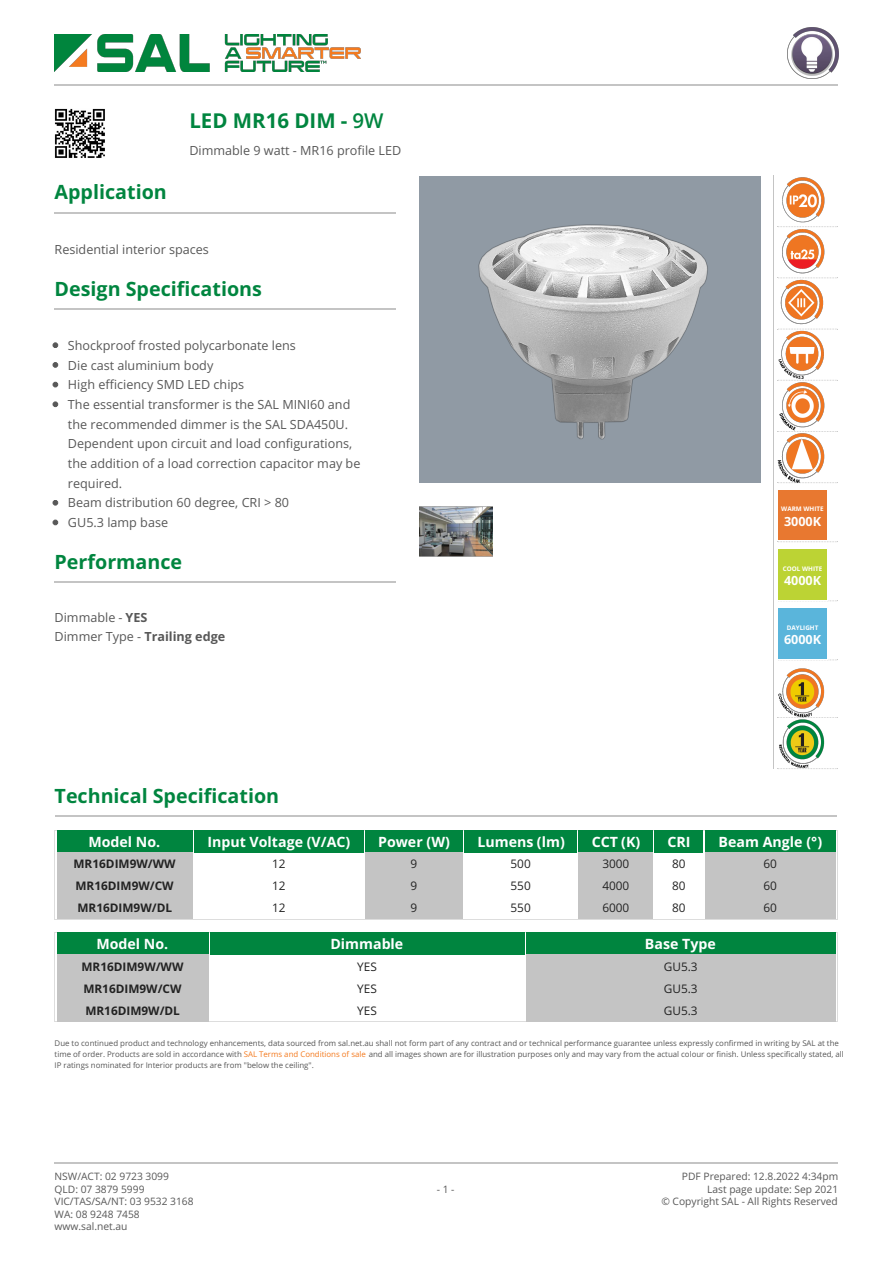
<style>
.page{position:relative;width:893px;height:1263px;background:#fff}
.page>*{position:absolute;margin:0;border:0;box-sizing:border-box;transform-origin:0 0}
.t1{font:700 20.55px "Open Sans";color:#00853f}
.t2{font:700 19.65px "Open Sans";color:#00853f}
.t3{font:700 14.25px "Open Sans";color:#fff}
.t4{font:12.6px/19.6px "Open Sans";color:#585858}
.t5{font:700 12.6px "Open Sans";color:#fff}
.t6{font:700 11.85px "Open Sans";color:#222}
.t7{font:11.85px "Open Sans";color:#222}
.t8{font:10.2px/12.6px "Open Sans";color:#585858}
.t9{font:7.95px/11.1px "Open Sans";color:#585858}
.t10{font:700 6.3px "Open Sans";color:#fff}
.s1{font-weight:600}
.s2{font-weight:700}
.s3{color:#f47b20}
</style>
<div class="page">
<img style="left:55px;top:108px;width:50px;height:50px">
<hr style="left:55px;top:212px;width:341px;height:2px;background:#c4c4c4">
<hr style="left:55px;top:308px;width:341px;height:2px;background:#c4c4c4">
<hr style="left:55px;top:582px;width:341px;height:1px;background:#c4c4c4">
<svg style="left:53px;top:342px;width:5px;height:6px"></svg>
<svg style="left:53px;top:362px;width:5px;height:6px"></svg>
<svg style="left:53px;top:382px;width:5px;height:5px"></svg>
<svg style="left:53px;top:402px;width:5px;height:5px"></svg>
<svg style="left:53px;top:500px;width:5px;height:6px"></svg>
<svg style="left:53px;top:520px;width:5px;height:5px"></svg>
<img style="left:419px;top:506px;width:74px;height:51px">
<img style="left:419px;top:176px;width:341px;height:306px">
<hr style="left:773px;top:176px;width:1px;height:593px;background:#c4c4c4">
<img style="left:777px;top:177px;width:49px;height:305px">
<svg style="left:777px;top:277px;width:61px;height:1px"></svg>
<svg style="left:777px;top:329px;width:61px;height:1px"></svg>
<svg style="left:777px;top:380px;width:61px;height:1px"></svg>
<svg style="left:777px;top:431px;width:61px;height:1px"></svg>
<svg style="left:777px;top:482px;width:61px;height:1px"></svg>
<div style="left:777px;top:489px;width:50px;height:52px;background:#e87830"></div>
<hr style="left:777px;top:489px;width:50px;height:1px;background:#fff">
<hr style="left:777px;top:489px;width:1px;height:52px;background:#fff">
<div style="left:777px;top:548px;width:50px;height:52px;background:#bcd334"></div>
<hr style="left:777px;top:548px;width:50px;height:1px;background:#fff">
<hr style="left:777px;top:548px;width:1px;height:52px;background:#fff">
<svg style="left:778px;top:660px;width:59px;height:1px"></svg>
<div style="left:777px;top:608px;width:50px;height:52px;background:#5ab5db"></div>
<hr style="left:777px;top:608px;width:50px;height:1px;background:#fff">
<hr style="left:777px;top:659px;width:50px;height:1px;background:#fff">
<hr style="left:777px;top:608px;width:1px;height:52px;background:#fff">
<img style="left:777px;top:668px;width:49px;height:100px">
<svg style="left:777px;top:768px;width:61px;height:1px"></svg>
<hr style="left:55px;top:830px;width:783px;height:1px;background:#ddd">
<hr style="left:55px;top:919px;width:783px;height:1px;background:#ddd">
<hr style="left:55px;top:830px;width:1px;height:89px;background:#ddd">
<hr style="left:837px;top:830px;width:1px;height:89px;background:#ddd">
<hr style="left:55px;top:815px;width:781px;height:2px;background:#c4c4c4">
<div style="left:57px;top:830px;width:135px;height:23px;background:#00853f"></div>
<div style="left:194px;top:830px;width:169px;height:23px;background:#00853f"></div>
<div style="left:365px;top:830px;width:98px;height:23px;background:#00853f"></div>
<div style="left:464px;top:830px;width:113px;height:23px;background:#00853f"></div>
<div style="left:578px;top:830px;width:74px;height:23px;background:#00853f"></div>
<div style="left:654px;top:830px;width:49px;height:23px;background:#00853f"></div>
<div style="left:704px;top:830px;width:131px;height:23px;background:#00853f"></div>
<div style="left:57px;top:853px;width:135px;height:22px;background:#c4c4c4"></div>
<div style="left:365px;top:853px;width:98px;height:22px;background:#c4c4c4"></div>
<div style="left:578px;top:853px;width:74px;height:22px;background:#c4c4c4"></div>
<div style="left:704px;top:853px;width:131px;height:22px;background:#c4c4c4"></div>
<div style="left:57px;top:875px;width:135px;height:22px;background:#c4c4c4"></div>
<div style="left:365px;top:875px;width:98px;height:22px;background:#c4c4c4"></div>
<div style="left:578px;top:875px;width:74px;height:22px;background:#c4c4c4"></div>
<div style="left:704px;top:875px;width:131px;height:22px;background:#c4c4c4"></div>
<div style="left:57px;top:897px;width:135px;height:22px;background:#c4c4c4"></div>
<div style="left:365px;top:897px;width:98px;height:22px;background:#c4c4c4"></div>
<div style="left:578px;top:897px;width:74px;height:22px;background:#c4c4c4"></div>
<div style="left:704px;top:897px;width:131px;height:22px;background:#c4c4c4"></div>
<hr style="left:55px;top:932px;width:783px;height:1px;background:#ddd">
<hr style="left:55px;top:1021px;width:783px;height:1px;background:#ddd">
<hr style="left:55px;top:932px;width:1px;height:90px;background:#ddd">
<hr style="left:837px;top:932px;width:1px;height:90px;background:#ddd">
<div style="left:57px;top:933px;width:151px;height:22px;background:#00853f"></div>
<div style="left:210px;top:933px;width:314px;height:22px;background:#00853f"></div>
<div style="left:526px;top:933px;width:309px;height:22px;background:#00853f"></div>
<div style="left:57px;top:955px;width:151px;height:22px;background:#c4c4c4"></div>
<div style="left:526px;top:955px;width:309px;height:22px;background:#c4c4c4"></div>
<div style="left:57px;top:977px;width:151px;height:22px;background:#c4c4c4"></div>
<div style="left:526px;top:977px;width:309px;height:22px;background:#c4c4c4"></div>
<div style="left:57px;top:999px;width:151px;height:22px;background:#c4c4c4"></div>
<div style="left:526px;top:999px;width:309px;height:22px;background:#c4c4c4"></div>
<hr style="left:55px;top:84px;width:783px;height:2px;background:#c4c4c4">
<img style="left:55px;top:34px;width:305px;height:38px">
<img style="left:787px;top:28px;width:51px;height:50px">
<hr style="left:55px;top:1162px;width:783px;height:1px;background:#c4c4c4">
<h1 class="t1" style="left:189px;top:112px;width:196px">LED MR16 DIM - <span class="s1">9W</span></h1>
<h3 class="t4" style="left:189px;top:142px;width:213px">Dimmable 9 watt - MR16 profile LED</h3>
<h2 class="t2" style="left:55px;top:184px;width:114px">Application</h2>
<h3 class="t4" style="left:55px;top:241px;width:156px">Residential interior spaces</h3>
<h2 class="t2" style="left:55px;top:281px;width:209px">Design Specifications</h2>
<p class="t4" style="left:68px;top:337px;width:294px">Shockproof frosted polycarbonate lens<br>Die cast aluminium body<br>High efficiency SMD LED chips<br>The essential transformer is the SAL MINI60 and the recommended dimmer is the SAL SDA450U.<br>Dependent upon circuit and load configurations, the addition of a load correction capacitor may be required.<br>Beam distribution 60 degree, CRI &gt; 80<br>GU5.3 lamp base</p>
<h2 class="t2" style="left:55px;top:554px;width:129px">Performance</h2>
<h3 class="t4" style="left:55px;top:610px;width:172px;line-height:18.9px">Dimmable - <span class="s2">YES<br></span>Dimmer Type - <span class="s2">Trailing edge</span></h3>
<p class="t10" style="left:781px;top:507px;width:44px">WARM WHITE</p>
<h3 class="t5" style="left:784px;top:516px;width:39px">3000K</h3>
<p class="t10" style="left:782px;top:566px;width:41px">COOL WHITE</p>
<h3 class="t5" style="left:784px;top:575px;width:39px">4000K</h3>
<p class="t10" style="left:786px;top:625px;width:33px">DAYLIGHT</p>
<h3 class="t5" style="left:784px;top:634px;width:39px">6000K</h3>
<h2 class="t2" style="left:55px;top:788px;width:226px">Technical Specification</h2>
<h3 class="t3" style="left:88px;top:836px;width:73px">Model No.</h3>
<h3 class="t3" style="left:207px;top:836px;width:144px">Input Voltage (V/AC)</h3>
<h3 class="t3" style="left:378px;top:836px;width:73px">Power (W)</h3>
<h3 class="t3" style="left:477px;top:836px;width:89px">Lumens (lm)</h3>
<h3 class="t3" style="left:591px;top:836px;width:50px">CCT (K)</h3>
<h3 class="t3" style="left:667px;top:836px;width:25px">CRI</h3>
<h3 class="t3" style="left:718px;top:836px;width:105px">Beam Angle (°)</h3>
<h3 class="t6" style="left:73px;top:859px;width:104px">MR16DIM9W/WW</h3>
<h3 class="t7" style="left:272px;top:859px;width:15px">12</h3>
<h3 class="t7" style="left:410px;top:859px;width:8px">9</h3>
<h3 class="t7" style="left:510px;top:859px;width:22px">500</h3>
<h3 class="t7" style="left:602px;top:859px;width:28px">3000</h3>
<h3 class="t7" style="left:672px;top:859px;width:15px">80</h3>
<h3 class="t7" style="left:763px;top:859px;width:15px">60</h3>
<h3 class="t6" style="left:75px;top:881px;width:100px">MR16DIM9W/CW</h3>
<h3 class="t7" style="left:272px;top:881px;width:15px">12</h3>
<h3 class="t7" style="left:410px;top:881px;width:8px">9</h3>
<h3 class="t7" style="left:510px;top:881px;width:22px">550</h3>
<h3 class="t7" style="left:602px;top:881px;width:28px">4000</h3>
<h3 class="t7" style="left:672px;top:881px;width:15px">80</h3>
<h3 class="t7" style="left:763px;top:881px;width:15px">60</h3>
<h3 class="t6" style="left:77px;top:903px;width:96px">MR16DIM9W/DL</h3>
<h3 class="t7" style="left:272px;top:903px;width:15px">12</h3>
<h3 class="t7" style="left:410px;top:903px;width:8px">9</h3>
<h3 class="t7" style="left:510px;top:903px;width:22px">550</h3>
<h3 class="t7" style="left:602px;top:903px;width:28px">6000</h3>
<h3 class="t7" style="left:672px;top:903px;width:15px">80</h3>
<h3 class="t7" style="left:763px;top:903px;width:15px">60</h3>
<h3 class="t3" style="left:96px;top:938px;width:73px">Model No.</h3>
<h3 class="t3" style="left:330px;top:938px;width:74px">Dimmable</h3>
<h3 class="t3" style="left:645px;top:938px;width:72px">Base Type</h3>
<h3 class="t6" style="left:81px;top:962px;width:104px">MR16DIM9W/WW</h3>
<h3 class="t7" style="left:357px;top:962px;width:21px">YES</h3>
<h3 class="t7" style="left:663px;top:962px;width:35px">GU5.3</h3>
<h3 class="t6" style="left:83px;top:984px;width:100px">MR16DIM9W/CW</h3>
<h3 class="t7" style="left:357px;top:984px;width:21px">YES</h3>
<h3 class="t7" style="left:663px;top:984px;width:35px">GU5.3</h3>
<h3 class="t6" style="left:85px;top:1006px;width:96px">MR16DIM9W/DL</h3>
<h3 class="t7" style="left:357px;top:1006px;width:21px">YES</h3>
<h3 class="t7" style="left:663px;top:1006px;width:35px">GU5.3</h3>
<p class="t9" style="left:55px;top:1038px;width:790px">Due to continued product and technology enhancements, data sourced from sal.net.au shall not form part of any contract and or technical performance guarantee unless expressly confirmed in writing by SAL at the time of order. Products are sold in accordance with <span class="s3">SAL Terms and Conditions of sale</span> and all images shown are for illustration purposes only and may vary from the actual colour or finish. Unless specifically stated, all<br>IP ratings nominated for Interior products are from "below the ceiling".</p>
<p class="t8" style="left:55px;top:1171px;width:141px">NSW/ACT: 02 9723 3099<br>QLD: 07 3879 5999<br>VIC/TAS/SA/NT: 03 9532 3168<br>WA: 08 9248 7458 www.sal.net.au</p>
<p class="t8" style="left:437px;top:1184px;width:19px">- 1 -</p>
<p class="t8" style="left:661px;top:1171px;width:178px;text-align:right">PDF Prepared: 12.8.2022 4:34pm<br>Last page update: Sep 2021<br>© Copyright SAL - All Rights Reserved</p>
</div>
